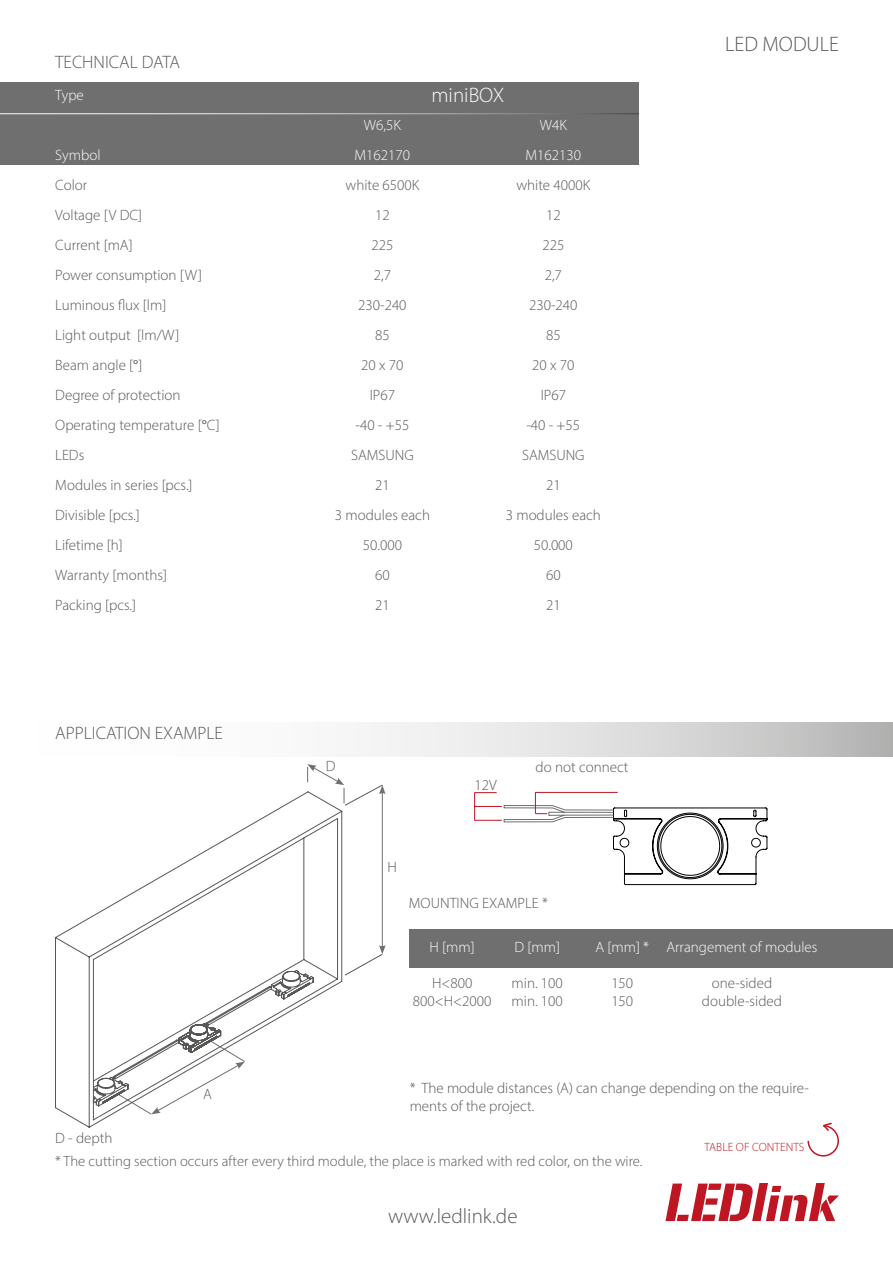
<style>
.page{position:relative;width:893px;height:1263px;background:#fff}
.page>*{position:absolute;margin:0;border:0;box-sizing:border-box;transform-origin:0 0}
.t1{font:300 21px "Myriad Pro";color:#575756}
.t2{font:300 21px "Myriad Pro";color:#fff}
.t3{font:300 18px "Myriad Pro";color:#575756}
.t4{font:300 15px/30px "Myriad Pro";color:#575756}
.t5{font:300 15px/30px "Myriad Pro";color:#fff;text-align:center}
.t6{font:300 14.7px "Myriad Pro";color:#575756}
.t7{font:300 12px "Myriad Pro";color:#be1622}
.s1{font-family:"Minion Pro";font-weight:400}
</style>
<div class="page">
<svg style="left:807px;top:1122px;width:32px;height:35px"></svg>
<div style="left:0;top:82px;width:639px;height:83px;background:#706f6f"></div>
<hr style="left:0;top:113px;width:639px;height:1px;background:#fff">
<svg style="left:371px;top:723px;width:522px;height:33px"></svg>
<div style="left:410px;top:929px;width:483px;height:38px;background:#706f6f"></div>
<hr style="left:382px;top:792px;width:1px;height:155px;background:#706f6f">
<svg style="left:345px;top:945px;width:41px;height:31px"></svg>
<svg style="left:307px;top:764px;width:79px;height:42px"></svg>
<svg style="left:55px;top:791px;width:287px;height:337px"></svg>
<svg style="left:474px;top:792px;width:293px;height:93px"></svg>
<svg style="left:665px;top:1183px;width:174px;height:38px"></svg>
<p class="t3" style="left:55px;top:51px;width:126px">TECHNICAL DATA</p>
<p class="t5" style="left:55px;top:80px;width:30px">Type</p>
<p class="t5" style="left:55px;top:140px;width:47px">Symbol</p>
<p class="t4" style="left:55px;top:170px;width:166px">Color<br>Voltage [V DC]<br>Current [mA]<br>Power consumption [W]<br>Luminous flux [lm]<br>Light output [lm/W]<br>Beam angle [<span class="s1">°</span>]<br>Degree of protection<br>Operating temperature [<span class="s1">°</span>C]<br>LEDs<br>Modules in series [pcs.]<br>Divisible [pcs.]<br>Lifetime [h]<br>Warranty [months]<br>Packing [pcs.]</p>
<p class="t3" style="left:55px;top:722px;width:169px">APPLICATION EXAMPLE</p>
<p class="t4" style="left:55px;top:1123px;width:59px">D - depth</p>
<p class="t4" style="left:203px;top:1079px;width:10px">A</p>
<h1 class="t2" style="left:431px;top:83px;width:74px">miniBOX</h1>
<p class="t5" style="left:355px;top:110px;width:57px">W6,5K<br>M162170</p>
<p class="t4" style="left:335px;top:170px;width:97px;text-align:center">white 6500K<br>12<br>225<br>2,7<br>230-240<br>85<br>20 x 70<br>IP67<br>-40 - +55<br>SAMSUNG<br>21<br>3 modules each<br>50.000<br>60<br>21</p>
<p class="t5" style="left:526px;top:110px;width:57px">W4K<br>M162130</p>
<p class="t4" style="left:506px;top:170px;width:97px;text-align:center">white 4000K<br>12<br>225<br>2,7<br>230-240<br>85<br>20 x 70<br>IP67<br>-40 - +55<br>SAMSUNG<br>21<br>3 modules each<br>50.000<br>60<br>21</p>
<h1 class="t1" style="left:725px;top:32px;width:115px">LED MODULE</h1>
<p class="t4" style="left:326px;top:750px;width:11px">D</p>
<p class="t4" style="left:474px;top:770px;width:24px">12V</p>
<p class="t4" style="left:536px;top:752px;width:94px">do not connect</p>
<p class="t4" style="left:387px;top:851px;width:11px">H</p>
<p class="t4" style="left:409px;top:888px;width:140px">MOUNTING EXAMPLE *</p>
<p class="t5" style="left:430px;top:932px;width:47px">H [mm]</p>
<p class="t4" style="left:413px;top:974px;width:80px;line-height:18px;text-align:center">H&lt;800<br>800&lt;H&lt;2000</p>
<p class="t5" style="left:514px;top:932px;width:47px">D [mm]</p>
<p class="t4" style="left:512px;top:974px;width:53px;line-height:18px">min. 100 min. 100</p>
<p class="t5" style="left:595px;top:932px;width:55px">A [mm] *</p>
<p class="t4" style="left:611px;top:974px;width:23px;line-height:18px">150<br>150</p>
<p class="t5" style="left:666px;top:932px;width:153px">Arrangement of modules</p>
<p class="t4" style="left:702px;top:974px;width:82px;line-height:18px;text-align:center">one-sided double-sided</p>
<p class="t4" style="left:410px;top:1079px;width:401px;line-height:18px">* The module distances (A) can change depending on the require&shy;ments of the project.</p>
<p class="t7" style="left:705px;top:1140px;width:101px">TABLE OF CONTENTS</p>
<p class="t6" style="left:55px;top:1152px;width:589px">* The cutting section occurs after every third module, the place is marked with red color, on the wire.</p>
<h1 class="t1" style="left:388px;top:1203px;width:131px">www.ledlink.de</h1>
</div>
